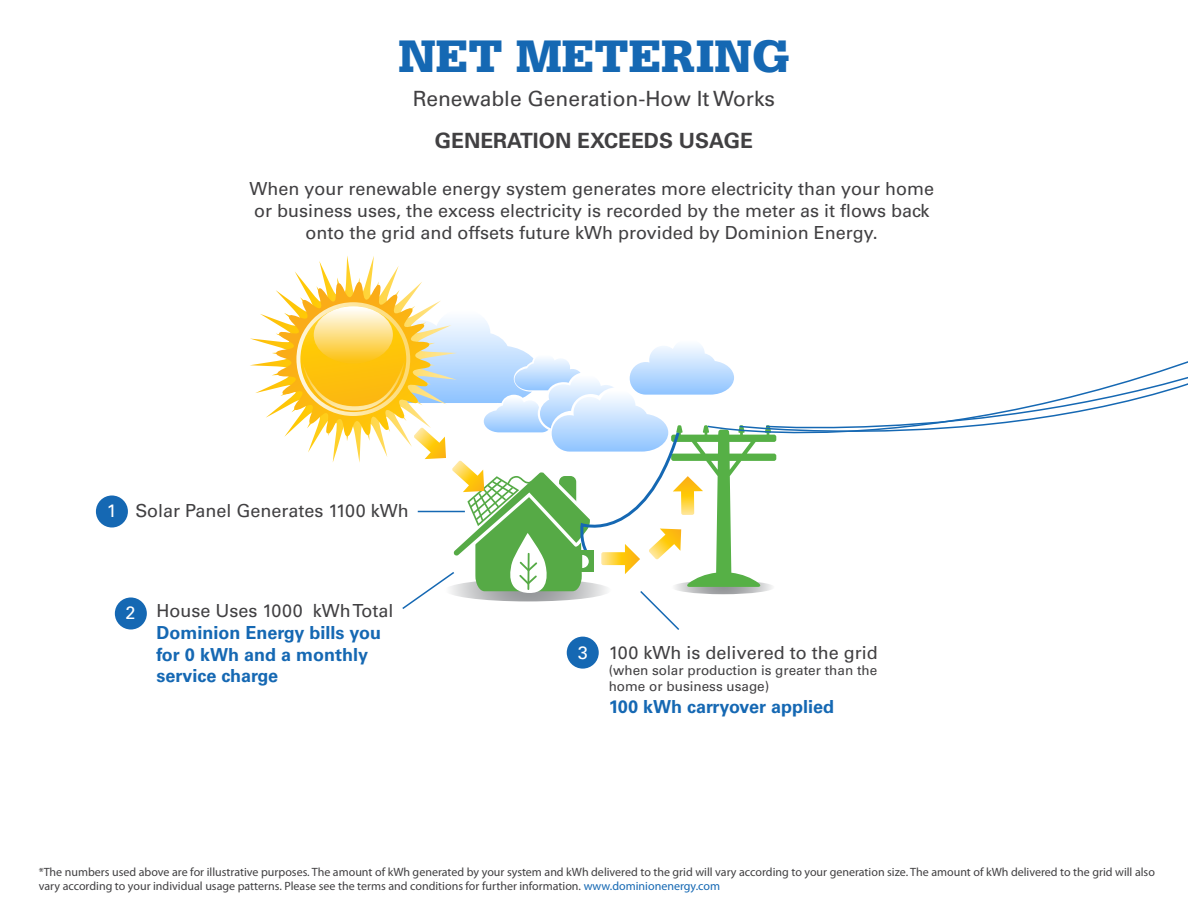
<style>
.page{position:relative;width:1188px;height:918px;background:#fff}
.page>*{position:absolute;margin:0;border:0;box-sizing:border-box;transform-origin:0 0}
.t1{font:900 48.15px "Serifa Std";color:#1568b3}
.t2{font:21px "Univers LT Std";color:#414042}
.t3{font:700 21px "Univers LT Std";color:#414042}
.t4{font:18px/21.6px "Univers LT Std";color:#414042;text-align:center}
.t5{font:700 18px/21.6px "Univers LT Std";color:#1568b3}
.t6{font:18px "Univers LT Std";color:#fff}
.t7{font:13.5px "Univers LT Std";color:#414042}
.t8{font:12px/14.4px "Myriad Pro";color:#414042}
.s1{color:#fff}
.s2{font-weight:400;color:#414042}
.s3{color:#1568b3}
</style>
<div class="page">
<svg style="left:776px;top:361px;width:412px;height:80px"></svg>
<svg style="left:250px;top:256px;width:526px;height:374px"></svg>
<div style="left:567px;top:637px;width:32px;height:32px;background:#1568b3;border-radius:50%"></div>
<div style="left:96px;top:495px;width:32px;height:32px;background:#1568b3;border-radius:50%"></div>
<div style="left:115px;top:597px;width:32px;height:32px;background:#1568b3;border-radius:50%"></div>
<p class="t1" style="left:398px;top:27px;width:393px">NET METERING</p>
<p class="t2" style="left:413px;top:87px;width:364px">Renewable Generation-How It Works</p>
<p class="t3" style="left:435px;top:129px;width:320px">GENERATION EXCEEDS USAGE</p>
<p class="t4" style="left:249px;top:178px;width:686px">When your renewable energy system generates more electricity than your home or business uses, the excess electricity is recorded by the meter as it flows back onto the grid and offsets future kWh provided by Dominion Energy.</p>
<p class="t4" style="left:107px;top:500px;width:303px"><span class="s1">1</span> Solar Panel Generates 1100 kWh</p>
<p class="t6" style="left:126px;top:602px;width:12px">2</p>
<p class="t5" style="left:156px;top:600px;width:239px"><span class="s2">House Uses 1000 kWh Total<br></span>Dominion Energy bills you for 0 kWh and a monthly</p>
<p class="t5" style="left:156px;top:665px;width:123px">service charge</p>
<p class="t6" style="left:578px;top:642px;width:12px">3</p>
<p class="t4" style="left:609px;top:642px;width:271px">100 kWh is delivered to the grid</p>
<p class="t7" style="left:609px;top:662px;width:270px">(when solar production is greater than the</p>
<p class="t7" style="left:609px;top:678px;width:162px">home or business usage)</p>
<p class="t5" style="left:609px;top:696px;width:227px">100 kWh carryover applied</p>
<p class="t8" style="left:39px;top:864px;width:1118px">*The numbers used above are for illustrative purposes. The amount of kWh generated by your system and kWh delivered to the grid will vary according to your generation size. The amount of kWh delivered to the grid will also vary according to your individual usage patterns. Please see the terms and conditions for further information. <span class="s3">www.dominionenergy.com</span></p>
</div>
